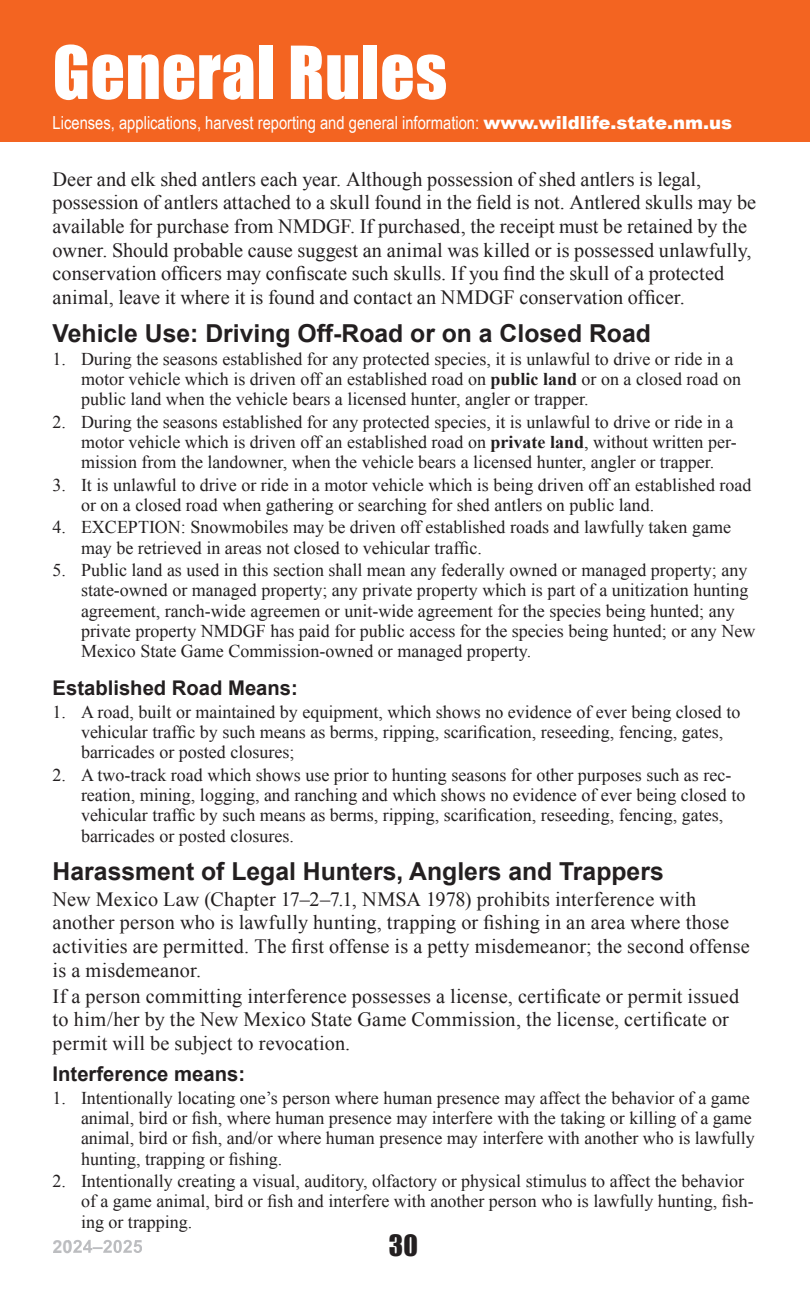
<style>
.page{position:relative;width:810px;height:1296px;background:#fff}
.page>*{position:absolute;margin:0;border:0;box-sizing:border-box;transform-origin:0 0}
.t1{font:67.5px "Impact";letter-spacing:.01em;color:#fff}
.t2{font:27px "Impact";color:#231f20}
.t3{font:700 24.75px "Arial";color:#231f20}
.t4{font:20.25px/23.6px "Times New Roman";letter-spacing:.005em;color:#231f20}
.t5{font:700 20.25px "Arial";color:#231f20}
.t6{font:18px/20.2px "Times New Roman";color:#231f20}
.t7{font:18px "Arial Narrow";color:#fff}
.s1{font-family:"Arial";font-weight:900}
.s2{font-weight:700}
</style>
<div class="page">
<svg style="left:68px;top:1240px;width:74px;height:13px"></svg>
<div style="left:0;top:0;width:810px;height:142px;background:#f36421"></div>
<h1 class="t1" style="left:53px;top:20px;width:396px">General Rules</h1>
<p class="t7" style="left:53px;top:110px;width:681px">Licenses, applications, harvest reporting and general information: <span class="s1">www.wildlife.state.nm.us</span></p>
<p class="t4" style="left:53px;top:167px;width:705px">Deer and elk shed antlers each year. Although possession of shed antlers is legal, possession of antlers attached to a skull found in the field is not. Antlered skulls may be available for purchase from NMDGF. If purchased, the receipt must be retained by the owner. Should probable cause suggest an animal was killed or is possessed unlawfully, conservation officers may confiscate such skulls. If you find the skull of a protected animal, leave it where it is found and contact an NMDGF conservation officer.</p>
<h3 class="t3" style="left:53px;top:317px;width:600px">Vehicle Use: Driving Off-Road or on a Closed Road</h3>
<p class="t6" style="left:81px;top:348px;width:662px;text-indent:-28px">1. During the seasons established for any protected species, it is unlawful to drive or ride in a motor vehicle which is driven off an established road on <span class="s2">public land</span> or on a closed road on public land when the vehicle bears a licensed hunter, angler or trapper.</p>
<p class="t6" style="left:81px;top:411px;width:657px;text-indent:-28px">2. During the seasons established for any protected species, it is unlawful to drive or ride in a motor vehicle which is driven off an established road on <span class="s2">private land</span>, without written per&shy;mission from the landowner, when the vehicle bears a licensed hunter, angler or trapper.</p>
<p class="t6" style="left:81px;top:474px;width:672px;text-indent:-28px">3. It is unlawful to drive or ride in a motor vehicle which is being driven off an established road or on a closed road when gathering or searching for shed antlers on public land.</p>
<p class="t6" style="left:81px;top:517px;width:652px;text-indent:-28px">4. EXCEPTION: Snowmobiles may be driven off established roads and lawfully taken game may be retrieved in areas not closed to vehicular traffic.</p>
<p class="t6" style="left:81px;top:560px;width:676px;text-indent:-28px">5. Public land as used in this section shall mean any federally owned or managed property; any state-owned or managed property; any private property which is part of a unitization hunting agreement, ranch-wide agreemen or unit-wide agreement for the species being hunted; any private property NMDGF has paid for public access for the species being hunted; or any New Mexico State Game Commission-owned or managed property.</p>
<p class="t5" style="left:53px;top:675px;width:247px">Established Road Means:</p>
<p class="t6" style="left:81px;top:701px;width:661px;text-indent:-28px">1. A road, built or maintained by equipment, which shows no evidence of ever being closed to vehicular traffic by such means as berms, ripping, scarification, reseeding, fencing, gates, barricades or posted closures;</p>
<p class="t6" style="left:81px;top:764px;width:666px;text-indent:-28px">2. A two-track road which shows use prior to hunting seasons for other purposes such as rec&shy;reation, mining, logging, and ranching and which shows no evidence of ever being closed to vehicular traffic by such means as berms, ripping, scarification, reseeding, fencing, gates, barricades or posted closures.</p>
<h3 class="t3" style="left:53px;top:855px;width:613px">Harassment of Legal Hunters, Anglers and Trappers</h3>
<p class="t4" style="left:53px;top:887px;width:699px">New Mexico Law (Chapter 17–2–7.1, NMSA 1978) prohibits interference with another person who is lawfully hunting, trapping or fishing in an area where those activities are permitted. The first offense is a petty misdemeanor; the second offense is a misdemeanor.</p>
<p class="t4" style="left:53px;top:984px;width:688px">If a person committing interference possesses a license, certificate or permit issued to him/her by the New Mexico State Game Commission, the license, certificate or permit will be subject to revocation.</p>
<p class="t5" style="left:53px;top:1061px;width:194px">Interference means:</p>
<p class="t6" style="left:81px;top:1087px;width:675px;text-indent:-28px">1. Intentionally locating one’s person where human presence may affect the behavior of a game animal, bird or fish, where human presence may interfere with the taking or killing of a game animal, bird or fish, and/or where human presence may interfere with another who is lawfully hunting, trapping or fishing.</p>
<p class="t6" style="left:81px;top:1171px;width:674px;text-indent:-28px">2. Intentionally creating a visual, auditory, olfactory or physical stimulus to affect the behavior of a game animal, bird or fish and interfere with another person who is lawfully hunting, fish&shy;ing or trapping.</p>
<h2 class="t2" style="left:389px;top:1224px;width:31px">30</h2>
</div>
